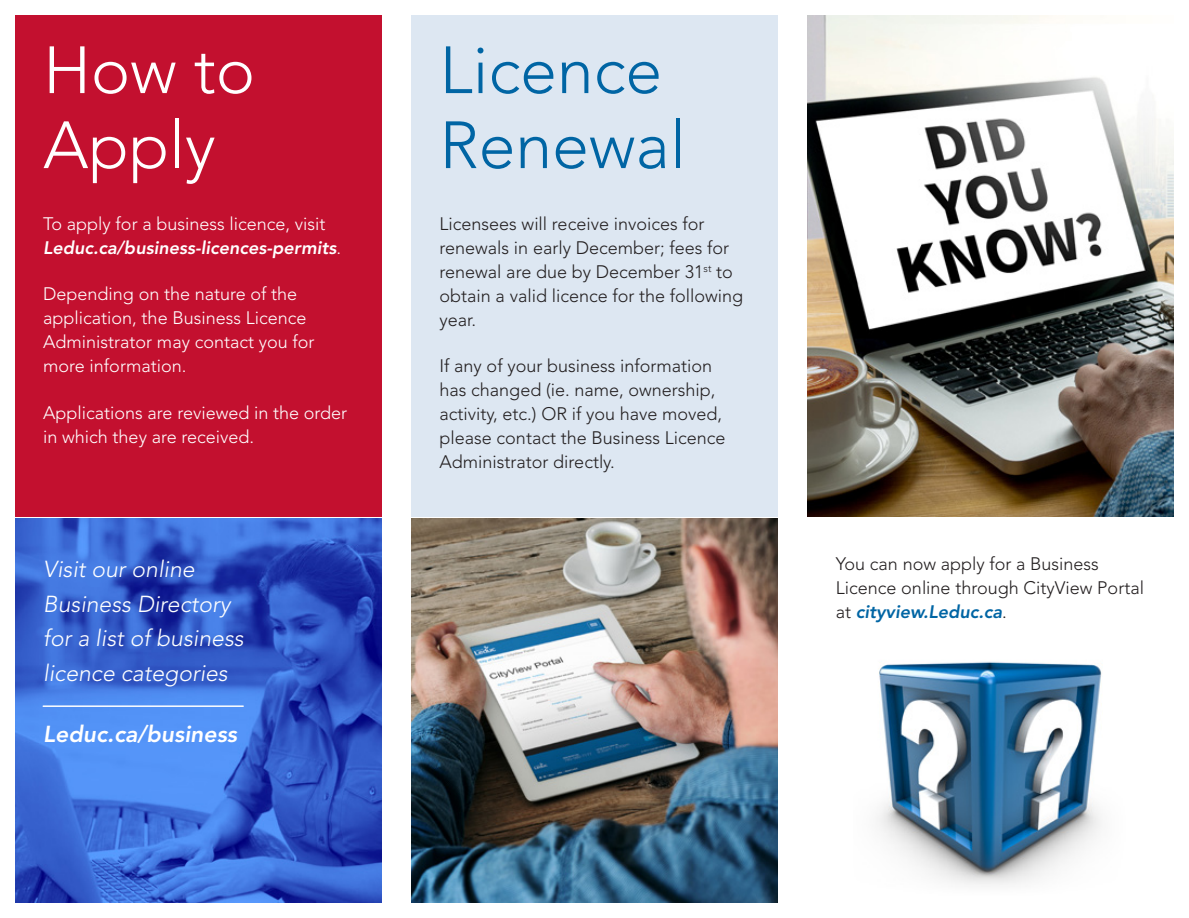
<style>
.page{position:relative;width:1189px;height:918px;background:#fff}
.page>*{position:absolute;margin:0;border:0;box-sizing:border-box;transform-origin:0 0}
.t1{font:300 66px/75px "Avenir LT Std";color:#0065a4}
.t2{font:300 66px/75px "Avenir LT Std";color:#fff}
.body{font:italic 300 22.95px/34.5px "Avenir LT Std";color:#fff}
.body-2{font:italic 800 22.95px "Avenir LT Std";color:#fff}
.body-3{font:300 18px/24px "Avenir LT Std";color:#231f20}
.body-4{font:300 18px/24px "Avenir LT Std";color:#fff}
.body-5{font:italic 800 18px/24px "Avenir LT Std";color:#fff}
.s1{font-weight:300;font-style:normal}
.s2{font-weight:800;font-style:italic;color:#0065a4}
</style>
<div class="page">
<img style="left:877px;top:661px;width:225px;height:224px">
<div style="left:15px;top:15px;width:366px;height:502px;background:#c3102f"></div>
<div style="left:411px;top:15px;width:366px;height:502px;background:#dde7f2"></div>
<img style="left:411px;top:519px;width:366px;height:384px">
<img style="left:807px;top:15px;width:366px;height:502px">
<img style="left:15px;top:519px;width:366px;height:384px">
<hr style="left:43px;top:705px;width:200px;height:2px;background:#fff">
<p class="t2" style="left:43px;top:33px;width:213px">How to<br>Apply</p>
<p class="t1" style="left:439px;top:33px;width:247px">Licence<br>Renewal</p>
<p class="body-5" style="left:43px;top:212px;width:299px"><span class="s1">To apply for a business licence, visit<br></span>Leduc.ca/business-licences-permits<span class="s1">.</span></p>
<p class="body-4" style="left:43px;top:282px;width:273px">Depending on the nature of the application, the Business Licence<br>Administrator may contact you for more information.</p>
<p class="body-4" style="left:43px;top:400px;width:305px">Applications are reviewed in the order in which they are received.</p>
<p class="body-3" style="left:439px;top:211px;width:305px">Licensees will receive invoices for renewals in early December; fees for renewal are due by December 31<sup>st</sup> to obtain a valid licence for the following year.</p>
<p class="body-3" style="left:439px;top:354px;width:287px">If any of your business information has changed (ie. name, ownership, activity, etc.) OR if you have moved, please contact the Business Licence Administrator directly.</p>
<p class="body" style="left:43px;top:552px;width:202px">Visit our online<br>Business Directory for a list of business licence categories</p>
<p class="body-2" style="left:43px;top:720px;width:195px">Leduc.ca/business</p>
<p class="body-3" style="left:835px;top:552px;width:309px">You can now apply for a Business<br>Licence online through CityView Portal at <span class="s2">cityview.Leduc.ca</span>.</p>
</div>
